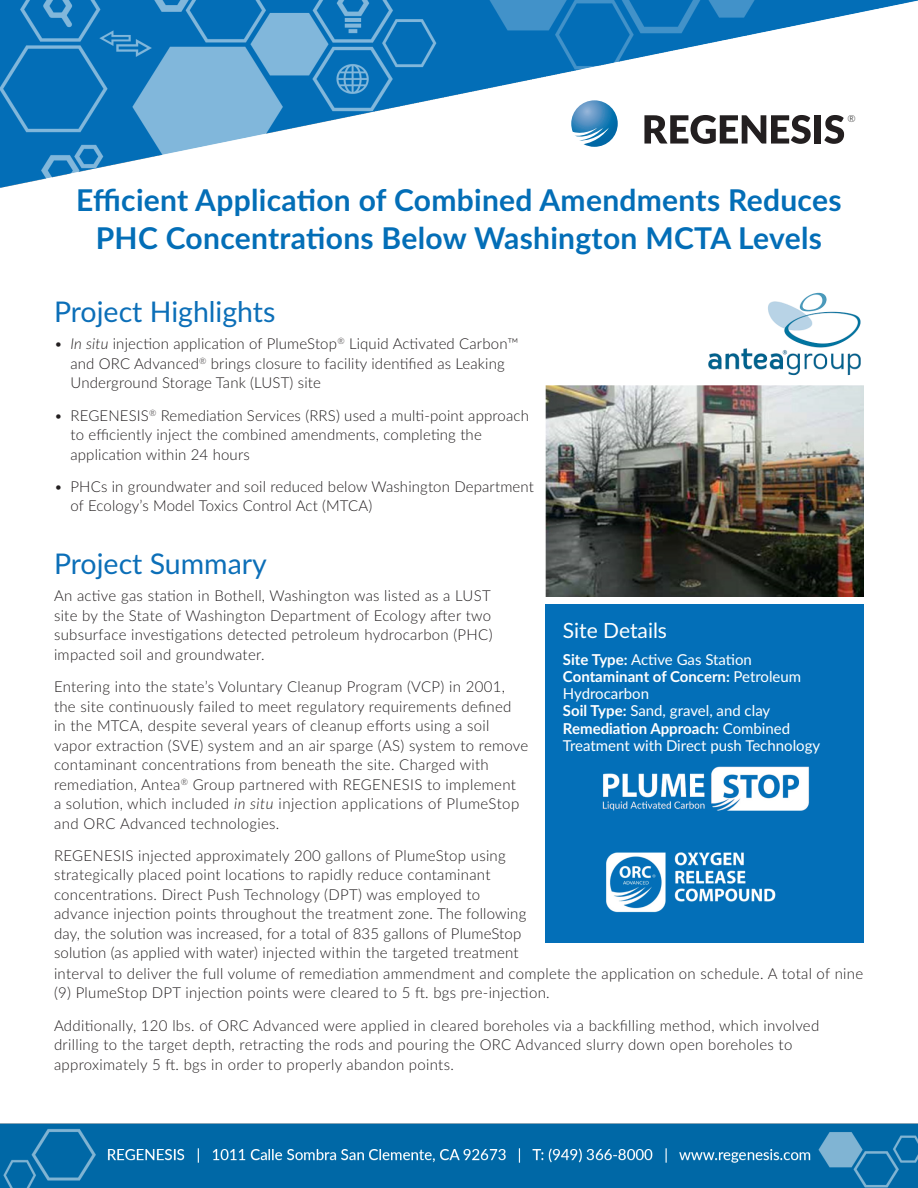
<style>
.page{position:relative;width:918px;height:1188px;background:#fff}
.page>*{position:absolute;margin:0;border:0;box-sizing:border-box;transform-origin:0 0}
.t1{font:700 30px/37.5px "Lato";letter-spacing:.01em;color:#036eb7;text-align:center}
.t2{font:28.5px "Lato";color:#0c6fb8}
.t3{font:21px "Lato";color:#fff}
.t4{font:300 15px/19.5px "Lato";letter-spacing:.02em;color:#231f20}
.t5{font:15px/17.2px "Lato";color:#fff}
.t6{font:700 15px/17.2px "Lato";color:#fff}
.t7{font:300 9.9px "Lato";color:#000}
.s1{font-style:italic}
.s2{font-weight:700}
.s3{font-weight:400}
</style>
<div class="page">
<img style="left:0;top:0;width:918px;height:1188px">
<div style="left:546px;top:604px;width:318px;height:339px;background:#036fb8"></div>
<img style="left:602px;top:766px;width:207px;height:45px">
<img style="left:606px;top:852px;width:170px;height:61px">
<img style="left:706px;top:293px;width:158px;height:83px">
<img style="left:546px;top:385px;width:318px;height:211px">
<p class="t7" style="left:848px;top:112px;width:10px">®</p>
<p class="t1" style="left:76px;top:180px;width:767px">Efficient Application of Combined Amendments Reduces<br>PHC Concentrations Below Washington MCTA Levels</p>
<p class="t2" style="left:54px;top:291px;width:223px">Project Highlights</p>
<p class="t4" style="left:70px;top:334px;width:450px;text-indent:-16px"><span class="s1">• In situ</span> injection application of PlumeStop<sup>®</sup> Liquid Activated Carbon™ and ORC Advanced<sup>®</sup> brings closure to facility identified as Leaking<br>Underground Storage Tank (LUST) site</p>
<p class="t4" style="left:70px;top:405px;width:460px;text-indent:-16px">• REGENESIS<sup>®</sup> Remediation Services (RRS) used a multi-point approach to efficiently inject the combined amendments, completing the application within 24 hours</p>
<p class="t4" style="left:70px;top:476px;width:465px;text-indent:-16px">• PHCs in groundwater and soil reduced below Washington Department of Ecology’s Model Toxics Control Act (MTCA)</p>
<p class="t2" style="left:54px;top:543px;width:214px">Project Summary</p>
<p class="t4" style="left:54px;top:586px;width:440px;text-align:justify">An active gas station in Bothell, Washington was listed as a LUST site by the State of Washington Department of Ecology after two subsurface investigations detected petroleum hydrocarbon (PHC) impacted soil and groundwater.</p>
<p class="t4" style="left:54px;top:677px;width:476px">Entering into the state’s Voluntary Cleanup Program (VCP) in 2001, the site continuously failed to meet regulatory requirements defined<br>in the MTCA, despite several years of cleanup efforts using a soil vapor extraction (SVE) system and an air sparge (AS) system to remove contaminant concentrations from beneath the site. Charged with remediation, Antea<sup>®</sup> Group partnered with REGENESIS to implement<br>a solution, which included <span class="s1">in situ</span> injection applications of PlumeStop and ORC Advanced technologies.</p>
<p class="t4" style="left:54px;top:845px;width:474px">REGENESIS injected approximately 200 gallons of PlumeStop using strategically placed point locations to rapidly reduce contaminant concentrations. Direct Push Technology (DPT) was employed to advance injection points throughout the treatment zone. The following day, the solution was increased, for a total of 835 gallons of PlumeStop solution (as applied with water) injected within the targeted treatment</p>
<p class="t3" style="left:563px;top:615px;width:106px">Site Details</p>
<p class="t5" style="left:563px;top:650px;width:191px"><span class="s2">Site Type:</span> Active Gas Station</p>
<p class="t6" style="left:563px;top:667px;width:240px">Contaminant of Concern: <span class="s3">Petroleum<br>Hydrocarbon</span></p>
<p class="t5" style="left:563px;top:702px;width:209px"><span class="s2">Soil Type:</span> Sand, gravel, and clay</p>
<p class="t5" style="left:563px;top:719px;width:259px"><span class="s2">Remediation Approach:</span> Combined<br>Treatment with Direct push Technology</p>
<p class="t4" style="left:54px;top:963px;width:811px">interval to deliver the full volume of remediation ammendment and complete the application on schedule. A total of nine (9) PlumeStop DPT injection points were cleared to 5 ft. bgs pre-injection.</p>
<p class="t4" style="left:54px;top:1015px;width:767px">Additionally, 120 lbs. of ORC Advanced were applied in cleared boreholes via a backfilling method, which involved drilling to the target depth, retracting the rods and pouring the ORC Advanced slurry down open boreholes to approximately 5 ft. bgs in order to properly abandon points.</p>
</div>
